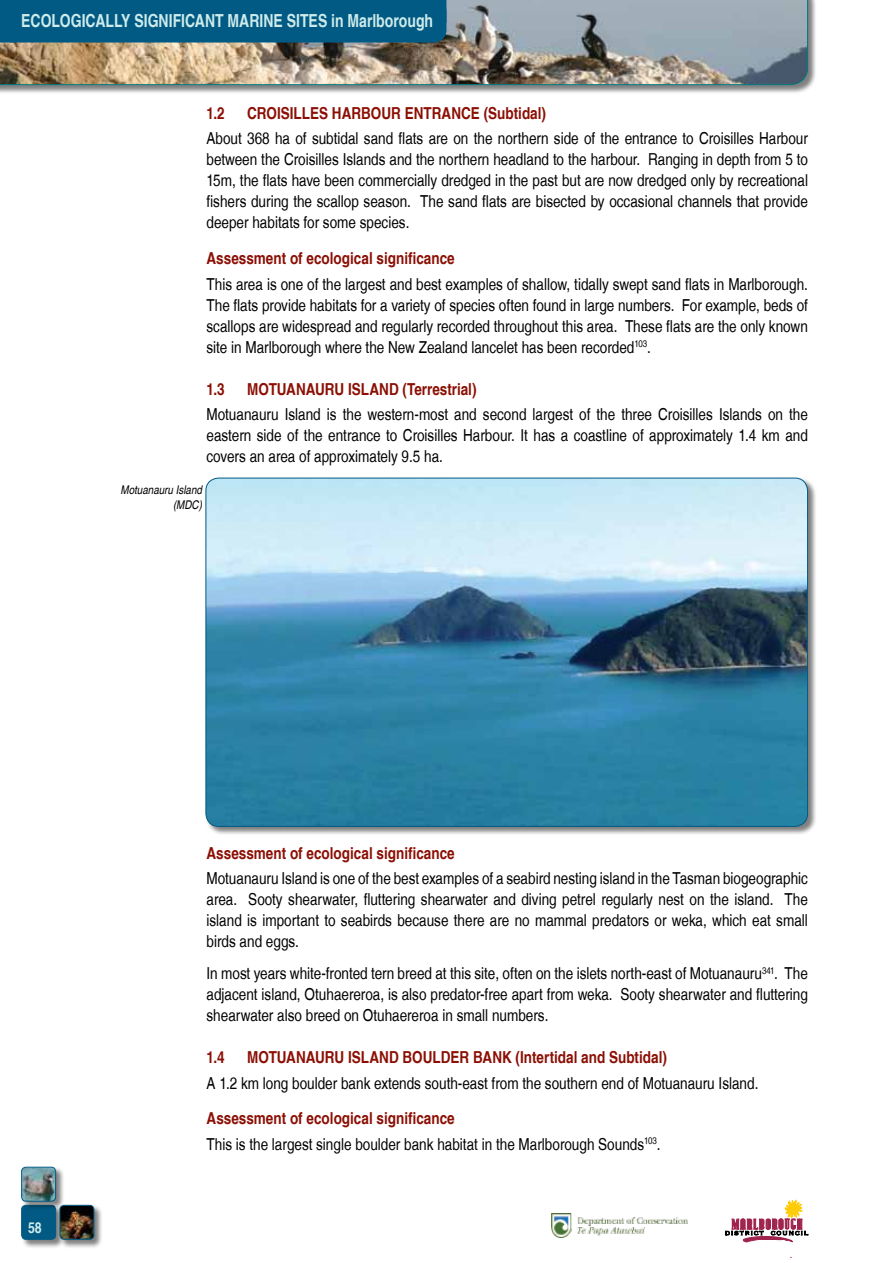
<style>
.page{position:relative;width:893px;height:1263px;background:#fff}
.page>*{position:absolute;margin:0;border:0;box-sizing:border-box;transform-origin:0 0}
.t1{font:18px "Nimbus San L Bol Con";color:#ceebea;scale:.95 1}
.t2{font:16.5px/21px "Nimbus San L Reg Con";color:#000;text-align:justify}
.t3{font:16.5px "Nimbus San L Bol Con";color:#8b0f04}
.t4{font:15px "Nimbus San L Bol Con";color:#ceebea}
.t5{font:12px/15px "Nimbus San L Reg Con Ita";color:#000;text-align:right}
</style>
<div class="page">
<div style="left:0;top:0;width:817px;height:94px;background:#000;opacity:.5"></div>
<img style="left:0;top:0;width:808px;height:85px">
<div style="left:21px;top:1204px;width:44px;height:45px;background:#000;opacity:.5"></div>
<div style="left:22px;top:1205px;width:34px;height:34px;background:#005a84;border-radius:4px"></div>
<div style="left:21px;top:1205px;width:35px;height:35px;border:1px solid #005a84;border-radius:4px"></div>
<div style="left:0;top:0;width:446px;height:43px;background:#005a84"></div>
<div style="left:59px;top:1204px;width:44px;height:45px;background:#000;opacity:.5"></div>
<img style="left:60px;top:1205px;width:34px;height:34px">
<div style="left:60px;top:1205px;width:34px;height:35px;border:1px solid #005a84;border-radius:4px"></div>
<div style="left:21px;top:1166px;width:44px;height:45px;background:#000;opacity:.5"></div>
<img style="left:22px;top:1167px;width:33px;height:34px">
<div style="left:21px;top:1167px;width:35px;height:34px;border:1px solid #005a84;border-radius:4px"></div>
<svg style="left:725px;top:1200px;width:83px;height:42px"></svg>
<img style="left:551px;top:1213px;width:136px;height:24px">
<div style="left:205px;top:477px;width:612px;height:358px;background:#000;opacity:.5"></div>
<img style="left:206px;top:478px;width:601px;height:348px">
<p class="t1" style="left:21px;top:10px;width:435px">Ecologically Significant Marine Sites in Marlborough</p>
<p class="t3" style="left:207px;top:103px;width:30px">1.2 C</p>
<p class="t3" style="left:257px;top:103px;width:291px">roisilles Harbour entrance (Subtidal)</p>
<p class="t2" style="left:207px;top:128px;width:603px">About 368 ha of subtidal sand flats are on the northern side of the entrance to Croisilles Harbour between the Croisilles Islands and the northern headland to the harbour. Ranging in depth from 5 to 15m, the flats have been commercially dredged in the past but are now dredged only by recreational fishers during the scallop season. The sand flats are bisected by occasional channels that provide deeper habitats for some species.</p>
<p class="t3" style="left:207px;top:248px;width:250px">Assessment of ecological significance</p>
<p class="t2" style="left:207px;top:274px;width:603px">This area is one of the largest and best examples of shallow, tidally swept sand flats in Marlborough.<br>The flats provide habitats for a variety of species often found in large numbers. For example, beds of scallops are widespread and regularly recorded throughout this area. These flats are the only known site in Marlborough where the New Zealand lancelet has been recorded<sup>103</sup>.</p>
<p class="t3" style="left:207px;top:379px;width:20px">1.3</p>
<p class="t3" style="left:247px;top:379px;width:231px">Motuanauru Island (Terrestrial)</p>
<p class="t2" style="left:207px;top:404px;width:603px">Motuanauru Island is the western-most and second largest of the three Croisilles Islands on the eastern side of the entrance to Croisilles Harbour. It has a coastline of approximately 1.4 km and covers an area of approximately 9.5 ha.</p>
<p class="t5" style="left:121px;top:482px;width:83px">Motuanauru Island (MDC)</p>
<p class="t4" style="left:28px;top:1219px;width:15px">58</p>
<p class="t3" style="left:207px;top:843px;width:250px">Assessment of ecological significance</p>
<p class="t2" style="left:207px;top:868px;width:603px">Motuanauru Island is one of the best examples of a seabird nesting island in the Tasman biogeographic area. Sooty shearwater, fluttering shearwater and diving petrel regularly nest on the island. The island is important to seabirds because there are no mammal predators or weka, which eat small birds and eggs.</p>
<p class="t2" style="left:207px;top:963px;width:603px">In most years white-fronted tern breed at this site, often on the islets north-east of Motuanauru<sup>341</sup>. The adjacent island, Otuhaereroa, is also predator-free apart from weka. Sooty shearwater and fluttering shearwater also breed on Otuhaereroa in small numbers.</p>
<p class="t3" style="left:207px;top:1047px;width:20px">1.4</p>
<p class="t3" style="left:247px;top:1047px;width:421px">Motuanauru Island boulder bank (Intertidal and Subtidal)</p>
<p class="t2" style="left:207px;top:1072px;width:553px">A 1.2 km long boulder bank extends south-east from the southern end of Motuanauru Island.</p>
<p class="t3" style="left:207px;top:1108px;width:250px">Assessment of ecological significance</p>
<p class="t2" style="left:207px;top:1134px;width:456px">This is the largest single boulder bank habitat in the Marlborough Sounds<sup>103</sup>.</p>
</div>
